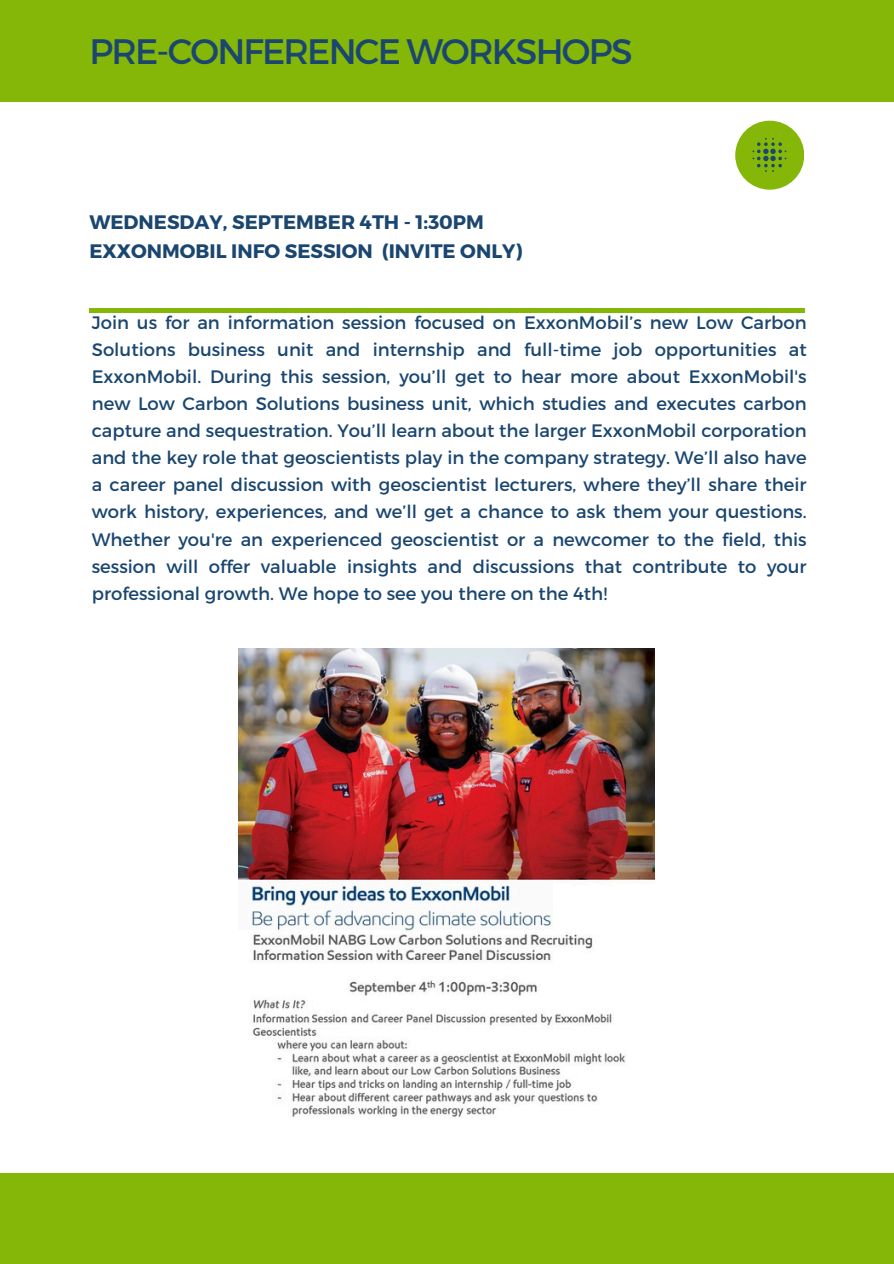
<style>
.page{position:relative;width:894px;height:1264px;background:#fff}
.page>*{position:absolute;margin:0;border:0;box-sizing:border-box;transform-origin:0 0}
.t1{font:35.25px "Montserrat";letter-spacing:-.05em;color:#1a4670}
.t2{font:700 19.5px/28.2px "Montserrat";color:#1a4670}
.t3{font:18px/27px "Montserrat";color:#1a4670;text-align:justify}
</style>
<div class="page">
<hr style="left:89px;top:309px;width:715px;height:4px;background:#84b708">
<div style="left:0;top:0;width:893px;height:101px;background:#84b708"></div>
<div style="left:0;top:1173px;width:893px;height:90px;background:#84b708"></div>
<div style="left:735px;top:121px;width:68px;height:68px;background:#84b708;border-radius:50%"></div>
<svg style="left:752px;top:138px;width:34px;height:34px"></svg>
<img style="left:238px;top:648px;width:416px;height:469px">
<p class="t1" style="left:89px;top:29px;width:544px">PRE-CONFERENCE WORKSHOPS</p>
<p class="t2" style="left:89px;top:207px;width:434px">WEDNESDAY, SEPTEMBER 4TH - 1:30PM<br>EXXONMOBIL INFO SESSION (INVITE ONLY)</p>
<h2 class="t3" style="left:92px;top:308px;width:716px">Join us for an information session focused on ExxonMobil’s new Low Carbon Solutions business unit and internship and full-time job opportunities at ExxonMobil. During this session, you’ll get to hear more about ExxonMobil's new Low Carbon Solutions business unit, which studies and executes carbon capture and sequestration. You’ll learn about the larger ExxonMobil corporation and the key role that geoscientists play in the company strategy. We’ll also have a career panel discussion with geoscientist lecturers, where they’ll share their work history, experiences, and we’ll get a chance to ask them your questions.<br>Whether you're an experienced geoscientist or a newcomer to the field, this session will offer valuable insights and discussions that contribute to your professional growth. We hope to see you there on the 4th!</h2>
</div>
